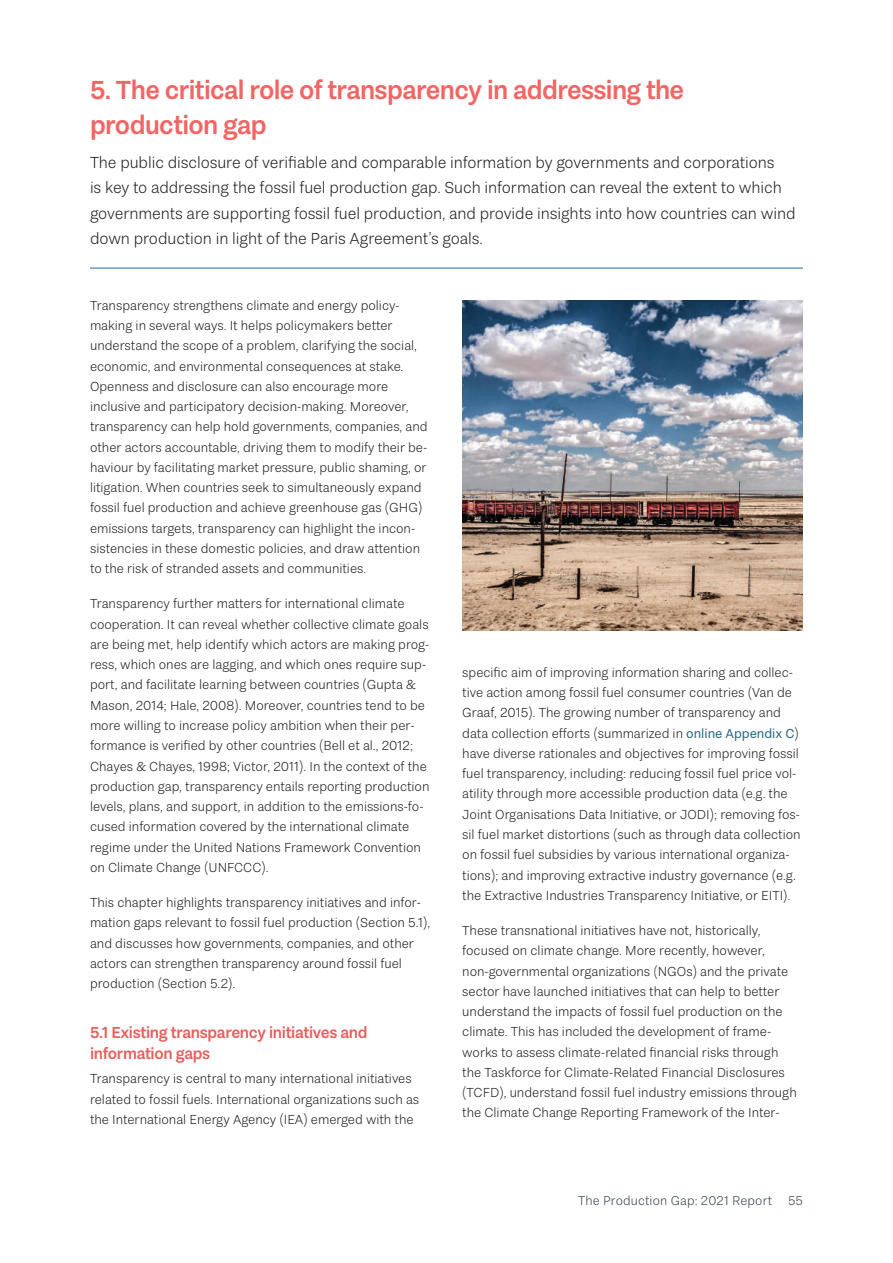
<style>
.page{position:relative;width:893px;height:1263px;background:#fff}
.page>*{position:absolute;margin:0;border:0;box-sizing:border-box;transform-origin:0 0}
.t1{font:600 27px/34.5px "Passenger Sans";letter-spacing:-.02em;color:#f16664}
.t2{font:300 16.5px/25.5px "Passenger Sans";letter-spacing:-.005em;color:#231f20}
.t3{font:600 16.5px/21px "Passenger Sans";letter-spacing:-.02em;color:#e6615e}
.t4{font:300 13.5px/20.2px "Passenger Sans";color:#231f20}
.t5{font:300 13.2px "Passenger Sans";letter-spacing:.01em;color:#38454d}
.s1{font-weight:400;color:#2a6889}
</style>
<div class="page">
<hr style="left:90px;top:268px;width:713px;height:1px;background:#2a6889">
<img style="left:462px;top:301px;width:341px;height:330px">
<h1 class="t1" style="left:90px;top:73px;width:596px">5. The critical role of transparency in addressing the production gap</h1>
<p class="t2" style="left:90px;top:149px;width:707px">The public disclosure of verifiable and comparable information by governments and corporations<br>is key to addressing the fossil fuel production gap. Such information can reveal the extent to which governments are supporting fossil fuel production, and provide insights into how countries can wind down production in light of the Paris Agreement’s goals.</p>
<p class="t4" style="left:90px;top:295px;width:339px">Transparency strengthens climate and energy policy&shy;making in several ways. It helps policymakers better understand the scope of a problem, clarifying the social, economic, and environmental consequences at stake.<br>Openness and disclosure can also encourage more inclusive and participatory decision-making. Moreover, transparency can help hold governments, companies, and other actors accountable, driving them to modify their be&shy;haviour by facilitating market pressure, public shaming, or litigation. When countries seek to simultaneously expand fossil fuel production and achieve greenhouse gas (GHG) emissions targets, transparency can highlight the incon&shy;sistencies in these domestic policies, and draw attention to the risk of stranded assets and communities.</p>
<p class="t4" style="left:90px;top:594px;width:341px">Transparency further matters for international climate cooperation. It can reveal whether collective climate goals are being met, help identify which actors are making prog&shy;ress, which ones are lagging, and which ones require sup&shy;port, and facilitate learning between countries (Gupta &amp; Mason, 2014; Hale, 2008). Moreover, countries tend to be more willing to increase policy ambition when their per&shy;formance is verified by other countries (Bell et al., 2012; Chayes &amp; Chayes, 1998; Victor, 2011). In the context of the production gap, transparency entails reporting production levels, plans, and support, in addition to the emissions-fo&shy;cused information covered by the international climate regime under the United Nations Framework Convention on Climate Change (UNFCCC).</p>
<p class="t4" style="left:90px;top:892px;width:342px">This chapter highlights transparency initiatives and infor&shy;mation gaps relevant to fossil fuel production (Section 5.1), and discusses how governments, companies, and other actors can strengthen transparency around fossil fuel production (Section 5.2).</p>
<p class="t3" style="left:90px;top:1021px;width:279px">5.1 Existing transparency initiatives and information gaps</p>
<p class="t4" style="left:90px;top:1068px;width:331px">Transparency is central to many international initiatives related to fossil fuels. International organizations such as the International Energy Agency (IEA) emerged with the</p>
<p class="t4" style="left:462px;top:662px;width:340px">specific aim of improving information sharing and collec&shy;tive action among fossil fuel consumer countries (Van de Graaf, 2015). The growing number of transparency and data collection efforts (summarized in <span class="s1">online Appendix C</span>) have diverse rationales and objectives for improving fossil fuel transparency, including: reducing fossil fuel price vol&shy;atility through more accessible production data (e.g. the Joint Organisations Data Initiative, or JODI); removing fos&shy;sil fuel market distortions (such as through data collection on fossil fuel subsidies by various international organiza&shy;tions); and improving extractive industry governance (e.g. the Extractive Industries Transparency Initiative, or EITI).</p>
<p class="t4" style="left:462px;top:920px;width:336px">These transnational initiatives have not, historically, focused on climate change. More recently, however, non-governmental organizations (NGOs) and the private sector have launched initiatives that can help to better understand the impacts of fossil fuel production on the climate. This has included the development of frame&shy;works to assess climate-related financial risks through the Taskforce for Climate-Related Financial Disclosures (TCFD), understand fossil fuel industry emissions through the Climate Change Reporting Framework of the Inter-</p>
<p class="t5" style="left:578px;top:1193px;width:226px">The Production Gap: 2021 Report 55</p>
</div>
